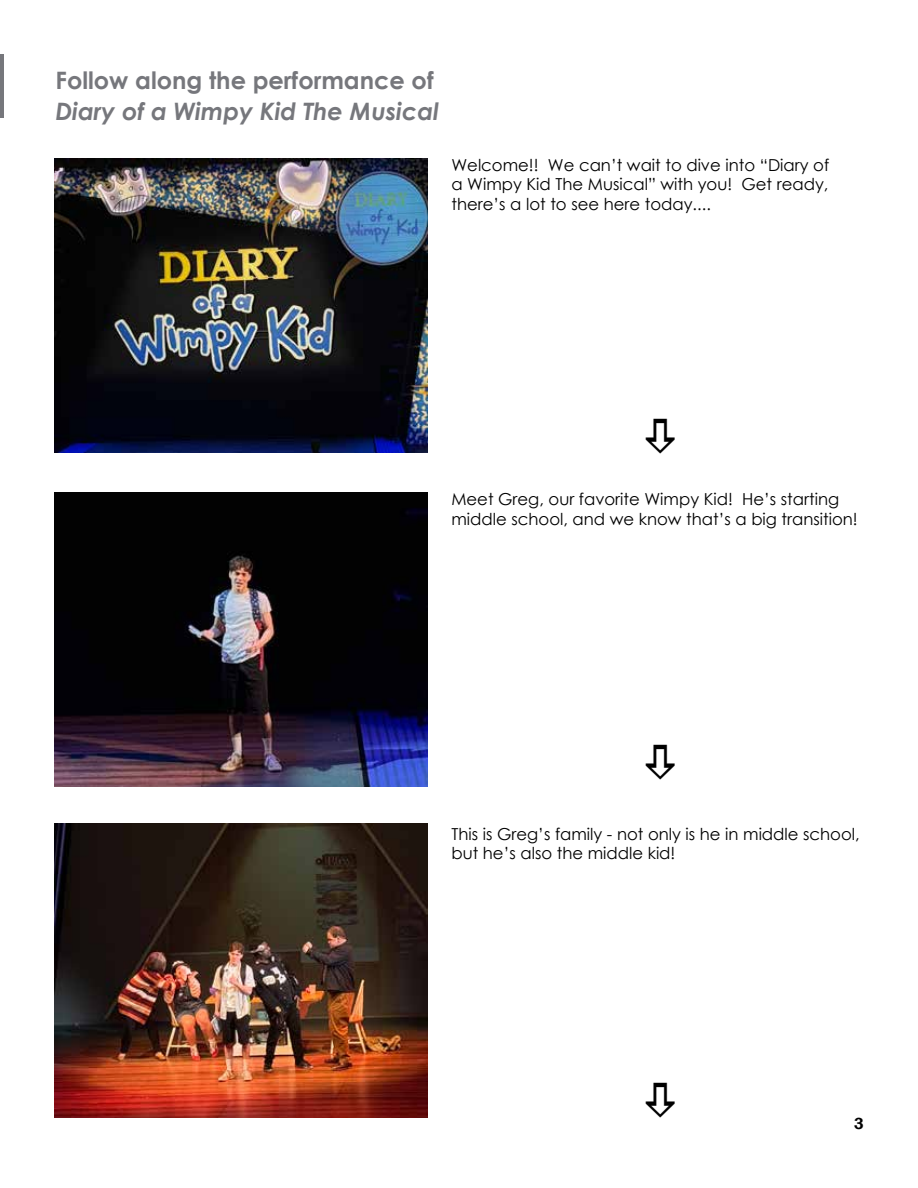
<style>
.page{position:relative;width:918px;height:1188px;background:#fff}
.page>*{position:absolute;margin:0;border:0;box-sizing:border-box;transform-origin:0 0}
.t1{font:700 24px "Century Gothic";color:#76777c}
.t2{font:italic 700 24px "Century Gothic";color:#76777c}
.t3{font:16.5px/19.5px "Century Gothic";color:#000}
.t4{font:600 16.5px "Franklin Gothic";color:#000}
</style>
<div class="page">
<hr style="left:0;top:54px;width:4px;height:63px;background:#76777c">
<img style="left:54px;top:158px;width:373px;height:294px">
<img style="left:54px;top:493px;width:373px;height:294px">
<img style="left:54px;top:824px;width:373px;height:294px">
<h1 class="t1" style="left:56px;top:62px;width:380px">Follow along the performance of</h1>
<h1 class="t2" style="left:56px;top:93px;width:385px">Diary of a Wimpy Kid The Musical</h1>
<p class="t3" style="left:451px;top:155px;width:379px;text-align:justify">Welcome!! We can’t wait to dive into “Diary of a Wimpy Kid The Musical” with you! Get ready, there’s a lot to see here today....</p>
<p class="t3" style="left:451px;top:489px;width:408px">Meet Greg, our favorite Wimpy Kid! He’s starting middle school, and we know that’s a big transition!</p>
<p class="t3" style="left:451px;top:824px;width:410px">This is Greg’s family - not only is he in middle school, but he’s also the middle kid!</p>
<p class="t4" style="left:854px;top:1114px;width:11px">3</p>
</div>
